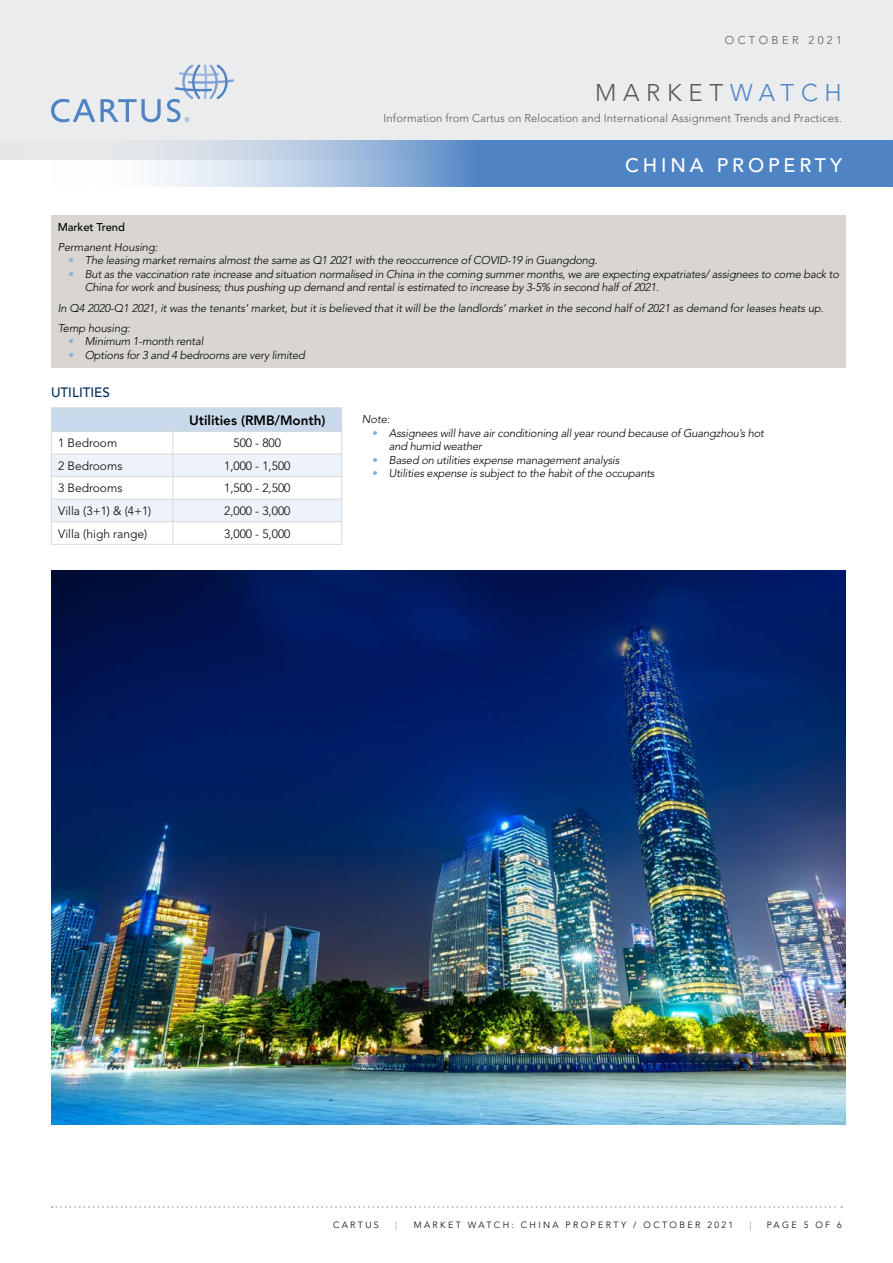
<style>
.page{position:relative;width:893px;height:1263px;background:#fff}
.page>*{position:absolute;margin:0;border:0;box-sizing:border-box;transform-origin:0 0}
.t1{font:300 24px "Avenir LT Std";letter-spacing:.28em;color:#58595b}
.t2{font:500 19.5px "Avenir LT Std";letter-spacing:.2em;color:#fff}
.t3{font:800 13.5px "Avenir LT Std";color:#000}
.t4{font:500 13.5px "Avenir LT Std";color:#002d5d}
.t5{font:300 12px "Avenir LT Std";color:#000}
.t6{font:italic 300 11.25px/13.5px "Avenir LT Std";letter-spacing:-.02em;color:#000}
.t7{font:300 11.25px "Avenir LT Std";letter-spacing:.01em;color:#58595b}
.t8{font:300 11.25px "Avenir LT Std";letter-spacing:.3em;color:#58595b}
.t9{font:500 11.25px "Avenir LT Std";letter-spacing:-.01em;color:#000}
.t10{font:300 9px "Avenir LT Std";letter-spacing:.26em;color:#000}
.t11{font:300 9px "Avenir LT Std";color:#4f84c4}
.s1{color:#4f84c4}
.s2{color:#86b1d8}
</style>
<div class="page">
<div style="left:0;top:0;width:893px;height:141px;background:#ebeced"></div>
<svg style="left:51px;top:99px;width:110px;height:23px"></svg>
<svg style="left:167px;top:65px;width:67px;height:57px"></svg>
<div style="left:0;top:140px;width:893px;height:19px;background:#e7e8e9"></div>
<svg style="left:51px;top:140px;width:842px;height:47px;fill:#5386c5"></svg>
<svg style="left:52px;top:1206px;width:790px;height:2px"></svg>
<div style="left:51px;top:215px;width:795px;height:153px;background:#d9d6d1"></div>
<hr style="left:51px;top:544px;width:122px;height:1px;background:#d4d9dc">
<hr style="left:173px;top:544px;width:169px;height:1px;background:#d4d9dc">
<hr style="left:51px;top:407px;width:122px;height:1px;background:#d4d9dc">
<hr style="left:173px;top:407px;width:169px;height:1px;background:#d4d9dc">
<svg style="left:51px;top:408px;width:291px;height:136px"></svg>
<img style="left:51px;top:570px;width:795px;height:554px">
<p class="t8" style="left:725px;top:33px;width:119px">OCTOBER 2021</p>
<h1 class="t1" style="left:595px;top:79px;width:248px">MARKET<span class="s1">WATCH</span></h1>
<p class="t7" style="left:384px;top:112px;width:460px">Information from Cartus on Relocation and International Assignment Trends and Practices.</p>
<h2 class="t2" style="left:625px;top:154px;width:218px">CHINA PROPERTY</h2>
<p class="t9" style="left:58px;top:220px;width:69px">Market Trend</p>
<p class="t6" style="left:58px;top:241px;width:102px">Permanent Housing:</p>
<p class="t6" style="left:68px;top:254px;width:531px"><span class="s2">•</span> The leasing market remains almost the same as Q1 2021 with the reoccurrence of COVID-19 in Guangdong.</p>
<p class="t6" style="left:85px;top:268px;width:756px;text-indent:-17px"><span class="s2">•</span> But as the vaccination rate increase and situation normalised in China in the coming summer months, we are expecting expatriates/ assignees to come back to<br>China for work and business; thus pushing up demand and rental is estimated to increase by 3-5% in second half of 2021.</p>
<p class="t6" style="left:58px;top:298px;width:768px;line-height:20.2px">In Q4 2020-Q1 2021, it was the tenants’ market, but it is believed that it will be the landlords’ market in the second half of 2021 as demand for leases heats up.<br>Temp housing:</p>
<p class="t6" style="left:68px;top:335px;width:137px"><span class="s2">•</span> Minimum 1-month rental</p>
<p class="t6" style="left:68px;top:349px;width:239px"><span class="s2">•</span> Options for 3 and 4 bedrooms are very limited</p>
<p class="t4" style="left:51px;top:385px;width:61px">UTILITIES</p>
<p class="t3" style="left:189px;top:412px;width:138px">Utilities (RMB/Month)</p>
<p class="t6" style="left:362px;top:413px;width:29px">Note:</p>
<p class="t6" style="left:389px;top:426px;width:376px;text-indent:-17px"><span class="s2">•</span> Assignees will have air conditioning all year round because of Guangzhou’s hot and humid weather</p>
<p class="t6" style="left:372px;top:453px;width:249px"><span class="s2">•</span> Based on utilities expense management analysis</p>
<p class="t6" style="left:372px;top:467px;width:284px"><span class="s2">•</span> Utilities expense is subject to the habit of the occupants</p>
<p class="t5" style="left:58px;top:436px;width:61px">1 Bedroom</p>
<p class="t5" style="left:233px;top:436px;width:49px">500 - 800</p>
<p class="t5" style="left:58px;top:459px;width:66px">2 Bedrooms</p>
<p class="t5" style="left:224px;top:459px;width:68px">1,000 - 1,500</p>
<p class="t5" style="left:58px;top:481px;width:66px">3 Bedrooms</p>
<p class="t5" style="left:224px;top:481px;width:68px">1,500 - 2,500</p>
<p class="t5" style="left:58px;top:504px;width:95px">Villa (3+1) &amp; (4+1)</p>
<p class="t5" style="left:224px;top:504px;width:68px">2,000 - 3,000</p>
<p class="t5" style="left:58px;top:526px;width:90px">Villa (high range)</p>
<p class="t5" style="left:224px;top:526px;width:68px">3,000 - 5,000</p>
<p class="t10" style="left:333px;top:1219px;width:47px">CARTUS</p>
<p class="t11" style="left:395px;top:1219px;width:3px">|</p>
<p class="t10" style="left:414px;top:1219px;width:321px">MARKET WATCH: CHINA PROPERTY / OCTOBER 2021</p>
<p class="t11" style="left:750px;top:1219px;width:3px">|</p>
<p class="t10" style="left:767px;top:1219px;width:77px">PAGE 5 OF 6</p>
</div>
